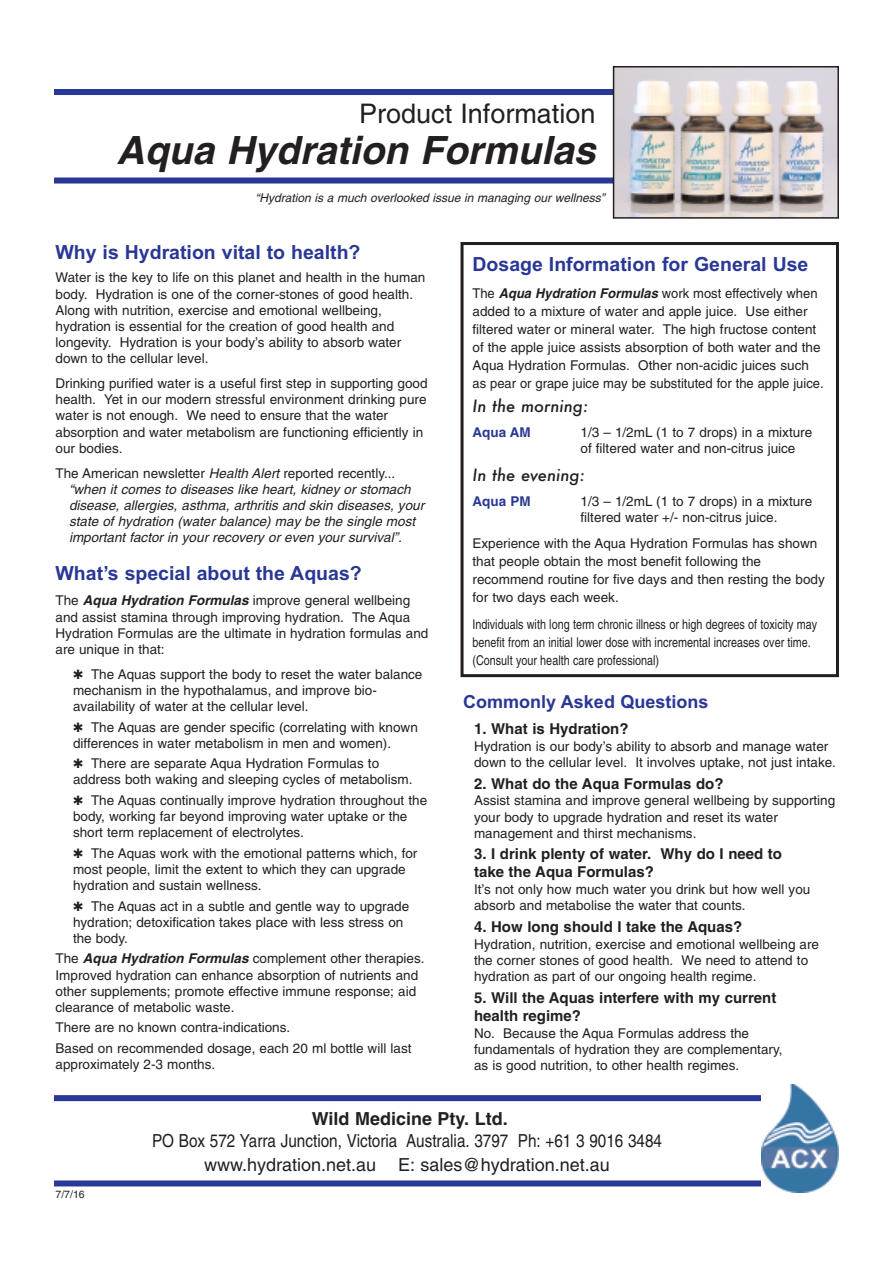
<style>
.page{position:relative;width:893px;height:1263px;background:#fff}
.page>*{position:absolute;margin:0;border:0;box-sizing:border-box;transform-origin:0 0}
.t1{font:italic 700 39px "Helvetica";color:#231f20}
.t2{font:27px "Helvetica";color:#231f20}
.t3{font:700 19.5px "Arial";color:#293795}
.t4{font:18px/24px "Helvetica";color:#231f20;text-align:center;scale:.85 1}
.t5{font:700 18px "Arial";color:#293795}
.t6{font:700 18px "Helvetica";color:#231f20}
.t7{font:italic 500 16.5px "Futura";color:#231f20}
.t8{font:700 15px/18px "Helvetica";color:#231f20}
.t9{font:13.5px/16.2px "Helvetica";color:#231f20}
.t10{font:13.5px/18px "Helvetica";color:#231f20;scale:.96 1}
.t11{font:italic 13.5px/16.2px "Helvetica";color:#231f20}
.t12{font:13.5px/18px "Helvetica";color:#231f20;scale:.8 1}
.t13{font:700 13.5px "Helvetica";color:#293795}
.t14{font:italic 12px "Helvetica";color:#231f20}
.t15{font:10.5px "Helvetica";color:#231f20}
.s1{font-style:normal}
.s2{font-weight:700;font-style:italic}
</style>
<div class="page">
<div style="left:54px;top:89px;width:785px;height:6px;background:#293795"></div>
<div style="left:54px;top:177px;width:785px;height:6px;background:#293795"></div>
<img style="left:616px;top:69px;width:220px;height:147px">
<div style="left:613px;top:66px;width:226px;height:153px;border:2px solid #231f20"></div>
<div style="left:460px;top:242px;width:379px;height:435px;border:3px solid #231f20"></div>
<div style="left:54px;top:1095px;width:707px;height:6px;background:#293795"></div>
<div style="left:54px;top:1180px;width:707px;height:6px;background:#293795"></div>
<img style="left:761px;top:1084px;width:78px;height:108px">
<h2 class="t2" style="left:359px;top:103px;width:238px">Product Information</h2>
<h1 class="t1" style="left:117px;top:135px;width:480px">Aqua Hydration Formulas</h1>
<p class="t14" style="left:256px;top:193px;width:351px">“Hydration is a much overlooked issue in managing our wellness”</p>
<h3 class="t3" style="left:56px;top:241px;width:307px">Why is Hydration vital to health?</h3>
<p class="t9" style="left:56px;top:271px;width:371px">Water is the key to life on this planet and health in the human body. Hydration is one of the corner-stones of good health.<br>Along with nutrition, exercise and emotional wellbeing, hydration is essential for the creation of good health and longevity. Hydration is your body’s ability to absorb water down to the cellular level.</p>
<p class="t9" style="left:56px;top:376px;width:374px">Drinking purified water is a useful first step in supporting good health. Yet in our modern stressful environment drinking pure water is not enough. We need to ensure that the water absorption and water metabolism are functioning efficiently in our bodies.</p>
<p class="t11" style="left:69px;top:466px;width:357px;text-indent:-14px"><span class="s1">The American newsletter</span> Health Alert <span class="s1">reported recently... </span>“when it comes to diseases like heart, kidney or stomach disease, allergies, asthma, arthritis and skin diseases, your state of hydration (water balance) may be the single most important factor in your recovery or even your survival”.</p>
<h3 class="t3" style="left:56px;top:561px;width:308px">What’s special about the Aquas?</h3>
<p class="t9" style="left:56px;top:594px;width:374px">The <span class="s2">Aqua Hydration Formulas</span> improve general wellbeing and assist stamina through improving hydration. The Aqua Hydration Formulas are the ultimate in hydration formulas and are unique in that:</p>
<p class="t9" style="left:73px;top:667px;width:351px">✱ The Aquas support the body to reset the water balance mechanism in the hypothalamus, and improve bio&shy;availability of water at the cellular level.</p>
<p class="t9" style="left:73px;top:720px;width:346px">✱ The Aquas are gender specific (correlating with known differences in water metabolism in men and women).</p>
<p class="t9" style="left:73px;top:757px;width:341px">✱ There are separate Aqua Hydration Formulas to address both waking and sleeping cycles of metabolism.</p>
<p class="t9" style="left:73px;top:793px;width:356px">✱ The Aquas continually improve hydration throughout the body, working far beyond improving water uptake or the short term replacement of electrolytes.</p>
<p class="t9" style="left:73px;top:846px;width:346px">✱ The Aquas work with the emotional patterns which, for most people, limit the extent to which they can upgrade hydration and sustain wellness.</p>
<p class="t9" style="left:73px;top:899px;width:338px">✱ The Aquas act in a subtle and gentle way to upgrade hydration; detoxification takes place with less stress on the body.</p>
<p class="t9" style="left:56px;top:952px;width:371px">The <span class="s2">Aqua Hydration Formulas</span> complement other therapies.<br>Improved hydration can enhance absorption of nutrients and other supplements; promote effective immune response; aid clearance of metabolic waste.</p>
<p class="t9" style="left:56px;top:1019px;width:357px;line-height:20.4px">There are no known contra-indications.<br>Based on recommended dosage, each 20 ml bottle will last</p>
<p class="t9" style="left:56px;top:1057px;width:161px">approximately 2-3 months.</p>
<h3 class="t3" style="left:472px;top:253px;width:337px">Dosage Information for General Use</h3>
<p class="t10" style="left:472px;top:285px;width:367px">The <span class="s2">Aqua Hydration Formulas</span> work most effectively when added to a mixture of water and apple juice. Use either filtered water or mineral water. The high fructose content of the apple juice assists absorption of both water and the Aqua Hydration Formulas. Other non-acidic juices such as pear or grape juice may be substituted for the apple juice.</p>
<p class="t7" style="left:472px;top:397px;width:117px">In the morning:</p>
<p class="t13" style="left:472px;top:427px;width:60px">Aqua AM</p>
<p class="t9" style="left:580px;top:425px;width:233px">1/3 – 1/2mL (1 to 7 drops) in a mixture of filtered water and non-citrus juice</p>
<p class="t7" style="left:472px;top:466px;width:114px">In the evening:</p>
<p class="t13" style="left:472px;top:495px;width:60px">Aqua PM</p>
<p class="t9" style="left:580px;top:494px;width:233px">1/3 – 1/2mL (1 to 7 drops) in a mixture filtered water +/- non-citrus juice.</p>
<p class="t9" style="left:472px;top:536px;width:354px;line-height:18px">Experience with the Aqua Hydration Formulas has shown that people obtain the most benefit following the recommend routine for five days and then resting the body for two days each week.</p>
<p class="t12" style="left:472px;top:616px;width:432px">Individuals with long term chronic illness or high degrees of toxicity may benefit from an initial lower dose with incremental increases over time. (Consult your health care professional)</p>
<h3 class="t5" style="left:463px;top:691px;width:247px">Commonly Asked Questions</h3>
<p class="t8" style="left:474px;top:721px;width:156px">1. What is Hydration?</p>
<p class="t9" style="left:474px;top:739px;width:363px">Hydration is our body’s ability to absorb and manage water down to the cellular level. It involves uptake, not just intake.</p>
<p class="t8" style="left:474px;top:775px;width:251px">2. What do the Aqua Formulas do?</p>
<p class="t9" style="left:474px;top:794px;width:363px">Assist stamina and improve general wellbeing by supporting your body to upgrade hydration and reset its water management and thirst mechanisms.</p>
<p class="t8" style="left:474px;top:846px;width:310px">3. I drink plenty of water. Why do I need to take the Aqua Formulas?</p>
<p class="t9" style="left:474px;top:883px;width:338px">It’s not only how much water you drink but how well you absorb and metabolise the water that counts.</p>
<p class="t8" style="left:474px;top:919px;width:270px">4. How long should I take the Aquas?</p>
<p class="t9" style="left:474px;top:937px;width:347px">Hydration, nutrition, exercise and emotional wellbeing are the corner stones of good health. We need to attend to hydration as part of our ongoing health regime.</p>
<p class="t8" style="left:474px;top:990px;width:304px">5. Will the Aquas interfere with my current health regime?</p>
<p class="t9" style="left:474px;top:1026px;width:310px">No. Because the Aqua Formulas address the fundamentals of hydration they are complementary, as is good nutrition, to other health regimes.</p>
<p class="t15" style="left:56px;top:1190px;width:31px">7/7/16</p>
<h3 class="t6" style="left:312px;top:1112px;width:198px">Wild Medicine Pty. Ltd.</h3>
<h3 class="t4" style="left:152px;top:1130px;width:601px">PO Box 572 Yarra Junction, Victoria Australia. 3797 Ph: +61 3 9016 3484 www.hydration.net.au E: sales@hydration.net.au</h3>
</div>
